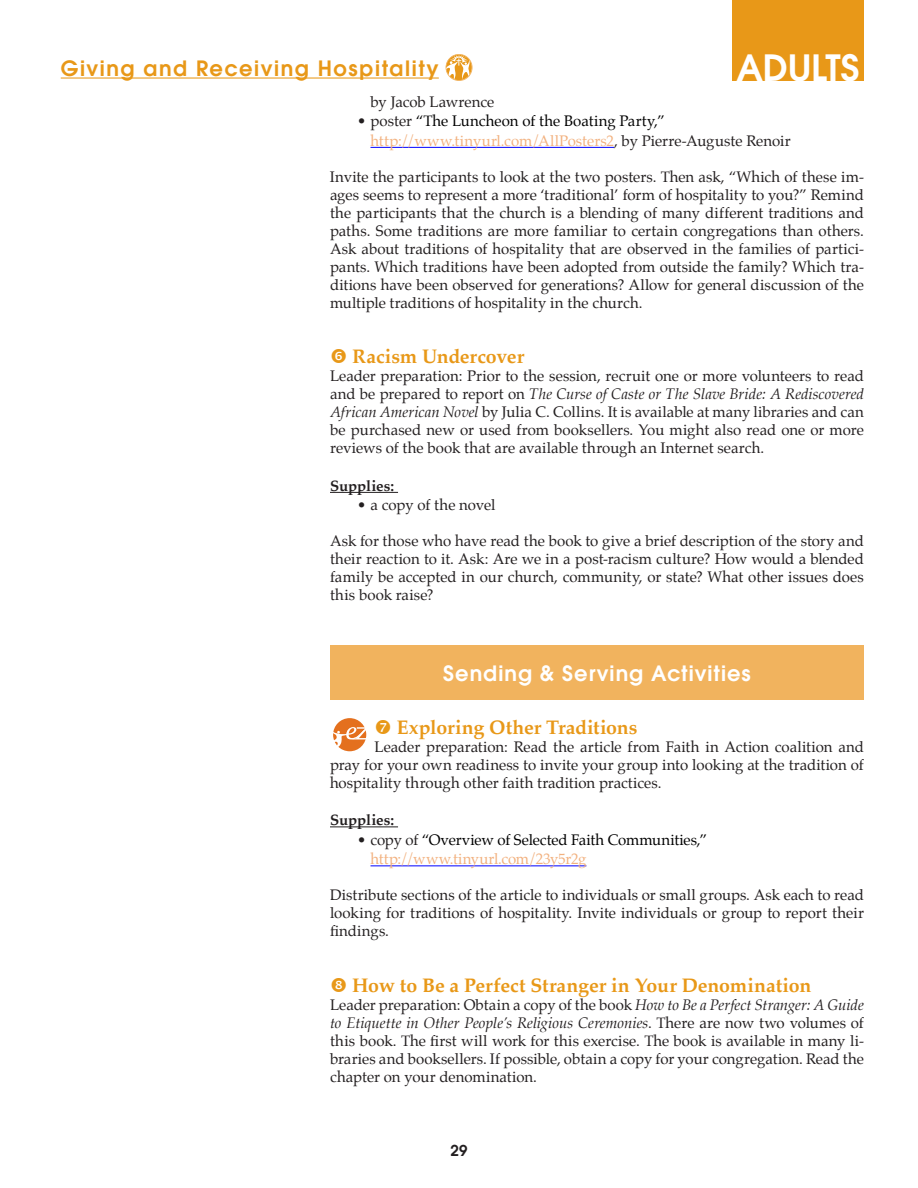
<style>
.page{position:relative;width:918px;height:1188px;background:#fff}
.page>*{position:absolute;margin:0;border:0;box-sizing:border-box;transform-origin:0 0}
.t1{font:600 36px "Avant Garde";letter-spacing:-.005em;color:#fff}
.t2{font:600 21px "Avant Garde";letter-spacing:.075em;color:#e89818}
.t3{font:600 21px "Avant Garde";letter-spacing:.045em;color:#fff}
.t4{font:700 19.5px "Palatino";letter-spacing:-.005em;color:#e89818}
.t5{font:15px/18px "Palatino";color:#231f20;text-align:justify}
.t6{font:15px/19.5px "Palatino";color:#f2b17f}
.t7{font:15px/19.5px "Palatino";letter-spacing:-.01em;color:#000}
.t8{font:700 15px "Palatino";letter-spacing:-.01em;color:#231f20}
.t9{font:600 15px "Avant Garde";color:#231f20}
.s1{color:#231f20}
.s2{color:#000}
.s3{font-style:italic}
.s4{color:#f2b17f}
</style>
<div class="page">
<div style="left:732px;top:0;width:132px;height:81px;background:#e89818"></div>
<hr style="left:61px;top:78px;width:378px;height:1px;background:#e89818">
<svg style="left:446px;top:54px;width:27px;height:27px"></svg>
<hr style="left:370px;top:147px;width:244px;height:1px;background:#00f">
<hr style="left:330px;top:492px;width:68px;height:1px;background:#231f20">
<hr style="left:330px;top:826px;width:68px;height:1px;background:#231f20">
<hr style="left:370px;top:865px;width:216px;height:1px;background:#00f">
<div style="left:330px;top:645px;width:534px;height:55px;background:#f1b35e"></div>
<div style="left:333px;top:718px;width:33px;height:33px;background:#e4701e;border-radius:50%"></div>
<svg style="left:333px;top:727px;width:34px;height:22px"></svg>
<p class="t2" style="left:61px;top:54px;width:380px">Giving and Receiving Hospitality</p>
<p class="t1" style="left:737px;top:44px;width:124px">Adults</p>
<p class="t5" style="left:370px;top:93px;width:125px">by Jacob Lawrence</p>
<p class="t6" style="left:370px;top:111px;width:422px;text-indent:-14px"><span class="s1">• poster</span> <span class="s2">“The Luncheon of the Boating Party,” </span>http://www.tinyurl.com/AllPosters2<span class="s1">, by Pierre-Auguste Renoir</span></p>
<p class="t5" style="left:330px;top:168px;width:536px">Invite the participants to look at the two posters. Then ask, “Which of these im&shy;ages seems to represent a more ‘traditional’ form of hospitality to you?” Remind the participants that the church is a blending of many different traditions and paths. Some traditions are more familiar to certain congregations than others.<br>Ask about traditions of hospitality that are observed in the families of partici&shy;pants. Which traditions have been adopted from outside the family? Which tra&shy;ditions have been observed for generations? Allow for general discussion of the multiple traditions of hospitality in the church.</p>
<p class="t4" style="left:352px;top:340px;width:174px">Racism Undercover</p>
<p class="t5" style="left:330px;top:367px;width:536px">Leader preparation: Prior to the session, recruit one or more volunteers to read and be prepared to report on <span class="s3">The Curse of Caste or The Slave Bride: A Rediscovered African American Novel</span> by Julia C. Collins. It is available at many libraries and can be purchased new or used from booksellers. You might also read one or more reviews of the book that are available through an Internet search.</p>
<p class="t8" style="left:330px;top:473px;width:66px">Supplies:</p>
<p class="t5" style="left:357px;top:496px;width:140px">• a copy of the novel</p>
<p class="t5" style="left:330px;top:532px;width:535px">Ask for those who have read the book to give a brief description of the story and their reaction to it. Ask: Are we in a post-racism culture? How would a blended family be accepted in our church, community, or state? What other issues does this book raise?</p>
<p class="t3" style="left:443px;top:659px;width:309px">Sending &amp; Serving Activities</p>
<p class="t4" style="left:397px;top:711px;width:242px">Exploring Other Traditions</p>
<p class="t5" style="left:330px;top:738px;width:535px;text-indent:45px">Leader preparation: Read the article from Faith in Action coalition and pray for your own readiness to invite your group into looking at the tradition of hospitality through other faith tradition practices.</p>
<p class="t8" style="left:330px;top:807px;width:66px">Supplies:</p>
<p class="t7" style="left:370px;top:830px;width:338px;text-indent:-14px"><span class="s1">• copy of</span> “Overview of Selected Faith Communities,” <span class="s4">http://www.tinyurl.com/23y5r2g</span></p>
<p class="t5" style="left:330px;top:886px;width:536px">Distribute sections of the article to individuals or small groups. Ask each to read looking for traditions of hospitality. Invite individuals or group to report their findings.</p>
<p class="t4" style="left:352px;top:969px;width:461px">How to Be a Perfect Stranger in Your Denomination</p>
<p class="t5" style="left:330px;top:996px;width:535px">Leader preparation: Obtain a copy of the book <span class="s3">How to Be a Perfect Stranger: A Guide to Etiquette in Other People’s Religious Ceremonies</span>. There are now two volumes of this book. The first will work for this exercise. The book is available in many li&shy;braries and booksellers. If possible, obtain a copy for your congregation. Read the chapter on your denomination.</p>
<p class="t9" style="left:451px;top:1141px;width:18px">29</p>
</div>
